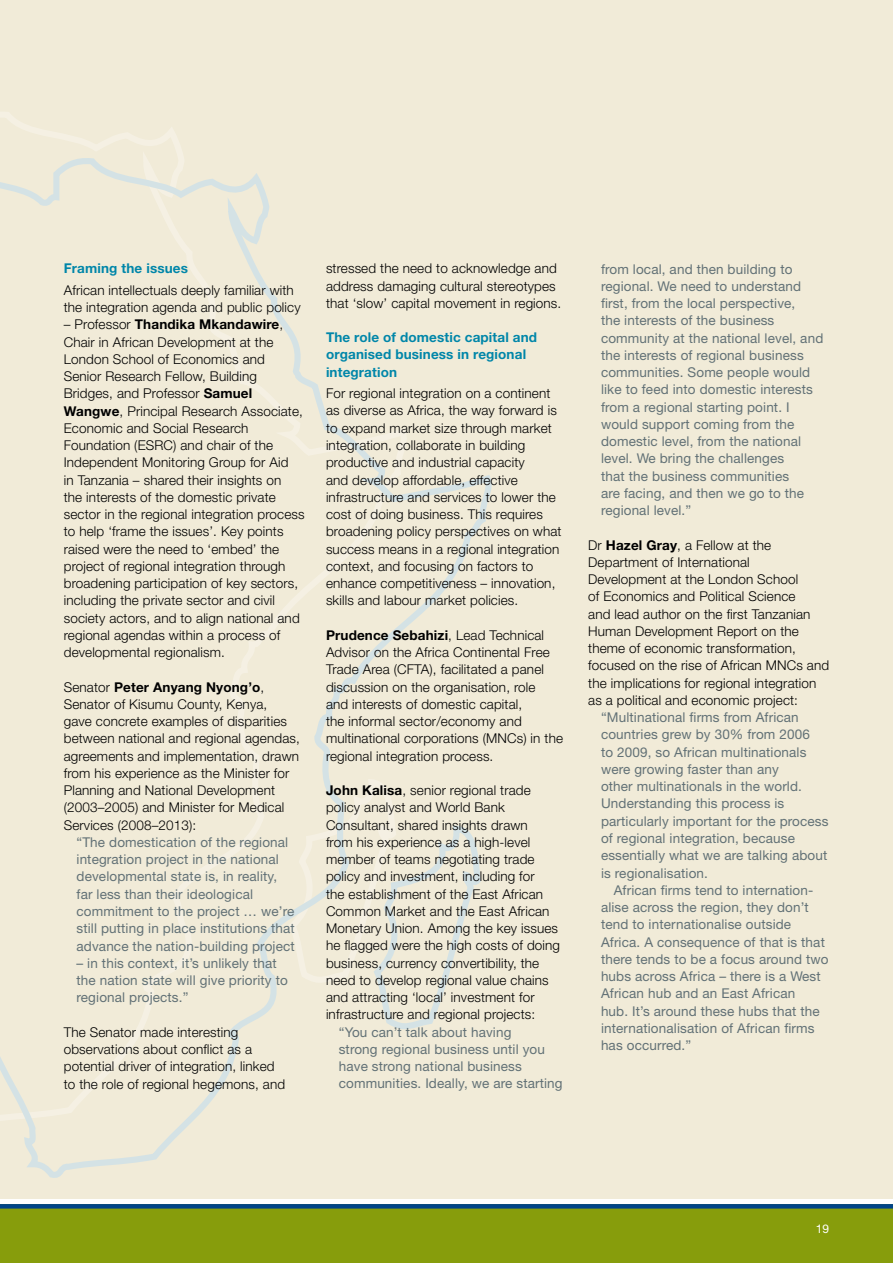
<style>
.page{position:relative;width:893px;height:1263px;background:#fff}
.page>*{position:absolute;margin:0;border:0;box-sizing:border-box;transform-origin:0 0}
.t1{font:300 13.5px/17.2px "Helvetica Neue LT Std";letter-spacing:.01em;color:#000}
.t2{font:13.5px/17.2px "Helvetica Neue LT Std";letter-spacing:.01em;color:#627176}
.t3{font:700 13.5px/17.2px "Helvetica Neue LT Std";letter-spacing:.01em;color:#0086a9}
.t4{font:12px "Helvetica Neue LT Std";color:#fff}
.s1{font-weight:700}
</style>
<div class="page">
<div style="left:0;top:0;width:893px;height:1199px;background:#f1ebd8"></div>
<div style="left:0;top:1204px;width:893px;height:59px;background:#879d0c"></div>
<hr style="left:0;top:1204px;width:893px;height:4px;background:#048">
<svg style="left:0;top:112px;width:492px;height:1066px"></svg>
<p class="t3" style="left:64px;top:260px;width:126px">Framing the issues</p>
<p class="t1" style="left:64px;top:281px;width:238px">African intellectuals deeply familiar with the integration agenda and public policy</p>
<p class="t1" style="left:64px;top:316px;width:242px">– Professor <span class="s1">Thandika Mkandawire</span>, Chair in African Development at the London School of Economics and Senior Research Fellow, Building Bridges, and Professor <span class="s1">Samuel Wangwe</span>, Principal Research Associate, Economic and Social Research Foundation (ESRC) and chair of the Independent Monitoring Group for Aid<br>in Tanzania – shared their insights on<br>the interests of the domestic private sector in the regional integration process to help ‘frame the issues’. Key points raised were the need to ‘embed’ the project of regional integration through broadening participation of key sectors, including the private sector and civil society actors, and to align national and regional agendas within a process of developmental regionalism.</p>
<p class="t1" style="left:64px;top:678px;width:238px">Senator <span class="s1">Peter Anyang Nyong’o</span>, Senator of Kisumu County, Kenya,<br>gave concrete examples of disparities between national and regional agendas, agreements and implementation, drawn from his experience as the Minister for Planning and National Development (2003–2005) and Minister for Medical Services (2008–2013):</p>
<p class="t2" style="left:77px;top:833px;width:220px">“The domestication of the regional integration project in the national developmental state is, in reality, far less than their ideological commitment to the project … we’re still putting in place institutions that advance the nation-building project</p>
<p class="t2" style="left:77px;top:954px;width:213px">– in this context, it’s unlikely that the nation state will give priority to regional projects.”</p>
<p class="t1" style="left:64px;top:1023px;width:223px">The Senator made interesting observations about conflict as a potential driver of integration, linked to the role of regional hegemons, and</p>
<p class="t1" style="left:326px;top:260px;width:237px">stressed the need to acknowledge and address damaging cultural stereotypes that ‘slow’ capital movement in regions.</p>
<p class="t3" style="left:326px;top:328px;width:213px">The role of domestic capital and organised business in regional integration</p>
<p class="t1" style="left:326px;top:384px;width:237px">For regional integration on a continent as diverse as Africa, the way forward is to expand market size through market integration, collaborate in building productive and industrial capacity<br>and develop affordable, effective infrastructure and services to lower the cost of doing business. This requires broadening policy perspectives on what success means in a regional integration context, and focusing on factors to enhance competitiveness – innovation, skills and labour market policies.</p>
<p class="t1" style="left:326px;top:626px;width:239px"><span class="s1">Prudence Sebahizi</span>, Lead Technical Advisor on the Africa Continental Free Trade Area (CFTA), facilitated a panel discussion on the organisation, role<br>and interests of domestic capital,<br>the informal sector/economy and multinational corporations (MNCs) in the regional integration process.</p>
<p class="t1" style="left:326px;top:781px;width:236px"><span class="s1">John Kalisa</span>, senior regional trade policy analyst and World Bank Consultant, shared insights drawn<br>from his experience as a high-level member of teams negotiating trade policy and investment, including for<br>the establishment of the East African Common Market and the East African Monetary Union. Among the key issues he flagged were the high costs of doing business, currency convertibility, the need to develop regional value chains and attracting ‘local’ investment for infrastructure and regional projects:</p>
<p class="t2" style="left:339px;top:1023px;width:225px">“You can’t talk about having<br>strong regional business until you have strong national business communities. Ideally, we are starting</p>
<p class="t2" style="left:601px;top:260px;width:224px">from local, and then building to regional. We need to understand first, from the local perspective,<br>the interests of the business community at the national level, and the interests of regional business communities. Some people would like to feed into domestic interests from a regional starting point. I would support coming from the domestic level, from the national level. We bring the challenges<br>that the business communities<br>are facing, and then we go to the regional level.”</p>
<p class="t1" style="left:588px;top:536px;width:242px">Dr <span class="s1">Hazel Gray</span>, a Fellow at the Department of International Development at the London School<br>of Economics and Political Science<br>and lead author on the first Tanzanian Human Development Report on the theme of economic transformation, focused on the rise of African MNCs and the implications for regional integration as a political and economic project:</p>
<p class="t2" style="left:601px;top:709px;width:229px">“Multinational firms from African countries grew by 30% from 2006<br>to 2009, so African multinationals were growing faster than any<br>other multinationals in the world.<br>Understanding this process is particularly important for the process of regional integration, because essentially what we are talking about is regionalisation.</p>
<p class="t2" style="left:601px;top:881px;width:229px;text-indent:13px">African firms tend to internation&shy;alise across the region, they don’t tend to internationalise outside Africa. A consequence of that is that there tends to be a focus around two hubs across Africa – there is a West African hub and an East African<br>hub. It’s around these hubs that the internationalisation of African firms has occurred.”</p>
<p class="t4" style="left:816px;top:1221px;width:15px">19</p>
</div>
